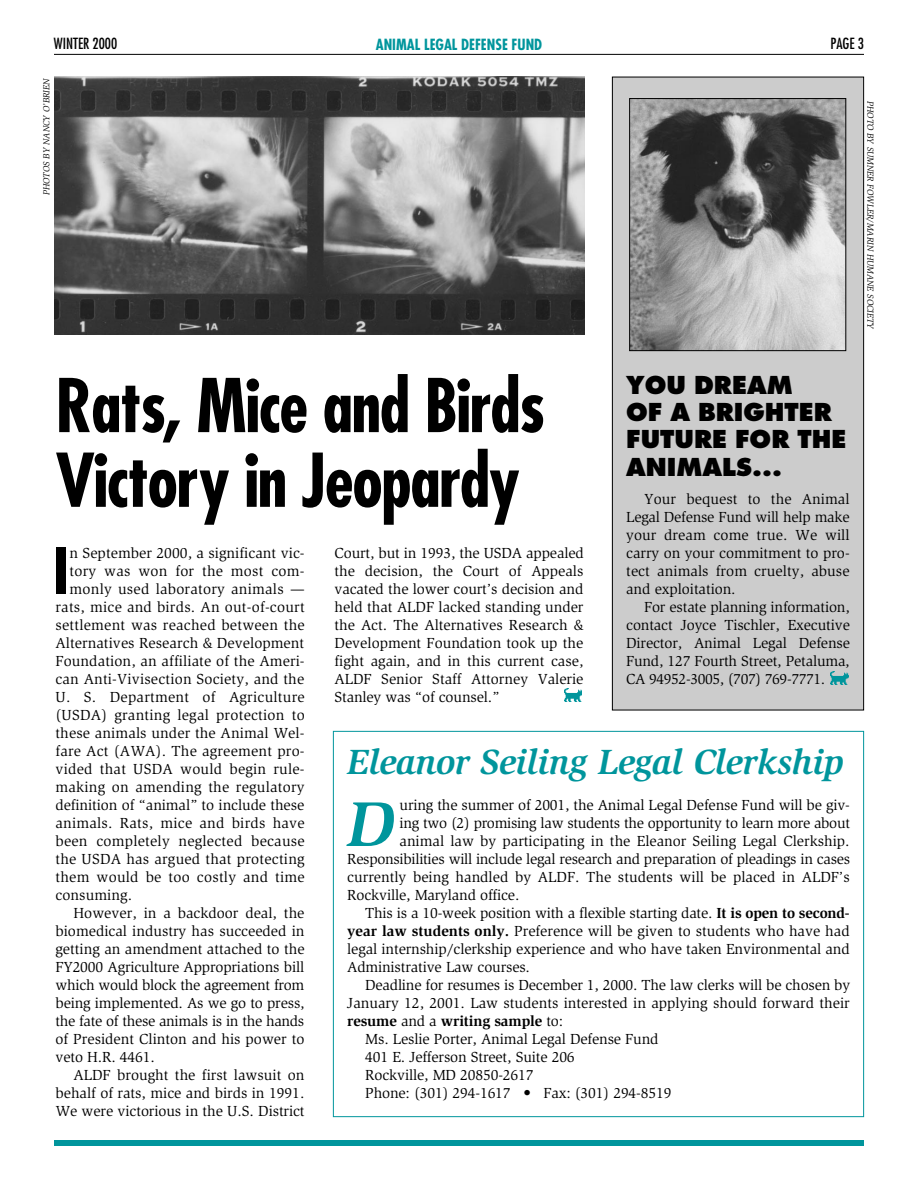
<style>
.page{position:relative;width:918px;height:1188px;background:#fff}
.page>*{position:absolute;margin:0;border:0;box-sizing:border-box;transform-origin:0 0}
.t1{font:700 condensed 72px/74.7px "Futura";letter-spacing:-.02em;color:#000}
.t2{font:italic 700 64.95px "Slimbach";color:#00959c}
.t3{font:700 condensed 62.1px "Futura";color:#000}
.t4{font:italic 700 36px "Slimbach";letter-spacing:-.01em;color:#00959c}
.t5{font:800 24px/27.3px "Futura";color:#000}
.t6{font:15px/18px "Slimbach";color:#000;text-align:justify}
.t7{font:15px "Slimbach";letter-spacing:-.02em;color:#000}
.t8{font:700 15px "Slimbach";letter-spacing:-.01em;color:#000}
.t9{font:700 condensed 15px "Futura";color:#00959c}
.t10{font:condensed 15px "Futura";color:#000}
.t11{font:italic 9px "Slimbach";letter-spacing:-.005em;color:#000}
.s1{font-weight:700}
.s2{font-weight:400}
</style>
<div class="page">
<div style="left:54px;top:1140px;width:810px;height:6px;background:#00959c"></div>
<hr style="left:54px;top:54px;width:810px;height:1px;background:#000">
<div style="left:613px;top:77px;width:250px;height:633px;background:#ccc"></div>
<img style="left:830px;top:671px;width:18px;height:13px">
<div style="left:612px;top:77px;width:252px;height:633px;border:1px solid #000"></div>
<img style="left:631px;top:100px;width:213px;height:249px">
<div style="left:629px;top:98px;width:217px;height:253px;border:1px solid #000"></div>
<img style="left:564px;top:689px;width:18px;height:13px">
<img style="left:54px;top:76px;width:531px;height:259px">
<p class="t10" style="left:54px;top:36px;width:65px">WINTER 2000</p>
<p class="t9" style="left:376px;top:37px;width:168px">ANIMAL LEGAL DEFENSE FUND</p>
<p class="t10" style="left:831px;top:37px;width:35px">PAGE 3</p>
<p class="t11" style="left:43px;top:195px;width:118px;rotate:-90deg">PHOTOS BY NANCY O’BRIEN</p>
<p class="t11" style="left:874px;top:101px;width:230px;rotate:90deg">PHOTO BY SUMNER FOWLER/MARIN HUMANE SOCIETY</p>
<h1 class="t1" style="left:56px;top:375px;width:491px">Rats, Mice and Birds<br>Victory in Jeopardy</h1>
<h3 class="t5" style="left:626px;top:373px;width:222px">YOU DREAM<br>OF A BRIGHTER<br>FUTURE FOR THE<br>ANIMALS...</h3>
<p class="t6" style="left:626px;top:491px;width:225px;text-indent:18px">Your bequest to the Animal Legal Defense Fund will help make your dream come true. We will carry on your commitment to pro&shy;tect animals from cruelty, abuse and exploitation.</p>
<p class="t6" style="left:626px;top:599px;width:225px;text-indent:18px">For estate planning information, contact Joyce Tischler, Executive Director, Animal Legal Defense Fund, 127 Fourth Street, Petaluma, CA 94952-3005, (707) 769-7771.</p>
<h3 class="t3" style="left:53px;top:544px;width:17px">I</h3>
<p class="t6" style="left:70px;top:545px;width:236px">n September 2000, a significant vic-</p>
<p class="t6" style="left:334px;top:545px;width:251px">Court, but in 1993, the USDA appealed the decision, the Court of Appeals vacated the lower court’s decision and held that ALDF lacked standing under the Act. The Alternatives Research &amp; Development Foundation took up the fight again, and in this current case, ALDF Senior Staff Attorney Valerie Stanley was “of counsel.”</p>
<p class="t6" style="left:70px;top:563px;width:236px">tory was won for the most com-</p>
<p class="t6" style="left:70px;top:581px;width:237px">monly used laboratory animals —</p>
<p class="t6" style="left:56px;top:599px;width:251px">rats, mice and birds. An out-of-court</p>
<p class="t6" style="left:56px;top:617px;width:251px">settlement was reached between the</p>
<p class="t6" style="left:56px;top:635px;width:250px">Alternatives Research &amp; Development</p>
<p class="t6" style="left:56px;top:653px;width:251px">Foundation, an affiliate of the Ameri-</p>
<p class="t6" style="left:56px;top:671px;width:250px">can Anti-Vivisection Society, and the</p>
<p class="t6" style="left:56px;top:689px;width:251px">U. S. Department of Agriculture</p>
<p class="t6" style="left:56px;top:707px;width:251px">(USDA) granting legal protection to</p>
<p class="t6" style="left:56px;top:725px;width:251px">these animals under the Animal Wel-</p>
<p class="t6" style="left:56px;top:743px;width:250px">fare Act (AWA). The agreement pro-</p>
<p class="t6" style="left:56px;top:761px;width:250px">vided that USDA would begin rule-</p>
<p class="t6" style="left:56px;top:779px;width:251px">making on amending the regulatory</p>
<p class="t6" style="left:56px;top:797px;width:250px">definition of “animal” to include these</p>
<p class="t6" style="left:56px;top:815px;width:251px">animals. Rats, mice and birds have</p>
<p class="t6" style="left:56px;top:833px;width:251px">been completely neglected because</p>
<p class="t6" style="left:56px;top:851px;width:251px">the USDA has argued that protecting</p>
<p class="t6" style="left:56px;top:869px;width:251px">them would be too costly and time</p>
<p class="t6" style="left:56px;top:887px;width:78px">consuming.</p>
<p class="t6" style="left:74px;top:905px;width:233px">However, in a backdoor deal, the</p>
<p class="t6" style="left:56px;top:923px;width:250px">biomedical industry has succeeded in</p>
<p class="t6" style="left:56px;top:941px;width:251px">getting an amendment attached to the</p>
<p class="t6" style="left:56px;top:959px;width:250px">FY2000 Agriculture Appropriations bill</p>
<p class="t7" style="left:56px;top:979px;width:250px">which would block the agreement from</p>
<p class="t6" style="left:56px;top:995px;width:251px">being implemented. As we go to press,</p>
<p class="t7" style="left:56px;top:1015px;width:250px">the fate of these animals is in the hands</p>
<p class="t6" style="left:56px;top:1031px;width:251px">of President Clinton and his power to</p>
<p class="t6" style="left:56px;top:1049px;width:101px">veto H.R. 4461.</p>
<p class="t6" style="left:74px;top:1067px;width:233px">ALDF brought the first lawsuit on</p>
<p class="t6" style="left:56px;top:1085px;width:250px">behalf of rats, mice and birds in 1991.</p>
<p class="t6" style="left:56px;top:1103px;width:251px">We were victorious in the U.S. District</p>
<h3 class="t4" style="left:347px;top:748px;width:498px">Eleanor Seiling Legal Clerkship</h3>
<h2 class="t2" style="left:347px;top:799px;width:48px">D</h2>
<p class="t6" style="left:400px;top:797px;width:452px">uring the summer of 2001, the Animal Legal Defense Fund will be giv-</p>
<p class="t7" style="left:400px;top:817px;width:452px">ing two (2) promising law students the opportunity to learn more about</p>
<p class="t6" style="left:400px;top:833px;width:452px">animal law by participating in the Eleanor Seiling Legal Clerkship.</p>
<p class="t7" style="left:347px;top:853px;width:504px">Responsibilities will include legal research and preparation of pleadings in cases</p>
<p class="t6" style="left:347px;top:869px;width:504px">currently being handled by ALDF. The students will be placed in ALDF’s</p>
<p class="t6" style="left:347px;top:887px;width:174px">Rockville, Maryland office.</p>
<p class="t6" style="left:365px;top:905px;width:486px">This is a 10-week position with a flexible starting date. <span class="s1">It is open to second-</span></p>
<p class="t6" style="left:347px;top:923px;width:504px"><span class="s1">year law students only.</span> Preference will be given to students who have had</p>
<p class="t6" style="left:347px;top:941px;width:504px">legal internship/clerkship experience and who have taken Environmental and</p>
<p class="t6" style="left:347px;top:959px;width:184px">Administrative Law courses.</p>
<p class="t6" style="left:365px;top:977px;width:486px">Deadline for resumes is December 1, 2000. The law clerks will be chosen by</p>
<p class="t6" style="left:347px;top:995px;width:504px">January 12, 2001. Law students interested in applying should forward their</p>
<p class="t8" style="left:347px;top:1015px;width:218px">resume <span class="s2">and a</span> writing sample <span class="s2">to:</span></p>
<p class="t6" style="left:365px;top:1031px;width:295px">Ms. Leslie Porter, Animal Legal Defense Fund</p>
<p class="t6" style="left:365px;top:1049px;width:211px">401 E. Jefferson Street, Suite 206</p>
<p class="t6" style="left:365px;top:1067px;width:170px">Rockville, MD 20850-2617</p>
<p class="t6" style="left:365px;top:1085px;width:308px">Phone: (301) 294-1617 • Fax: (301) 294-8519</p>
</div>
